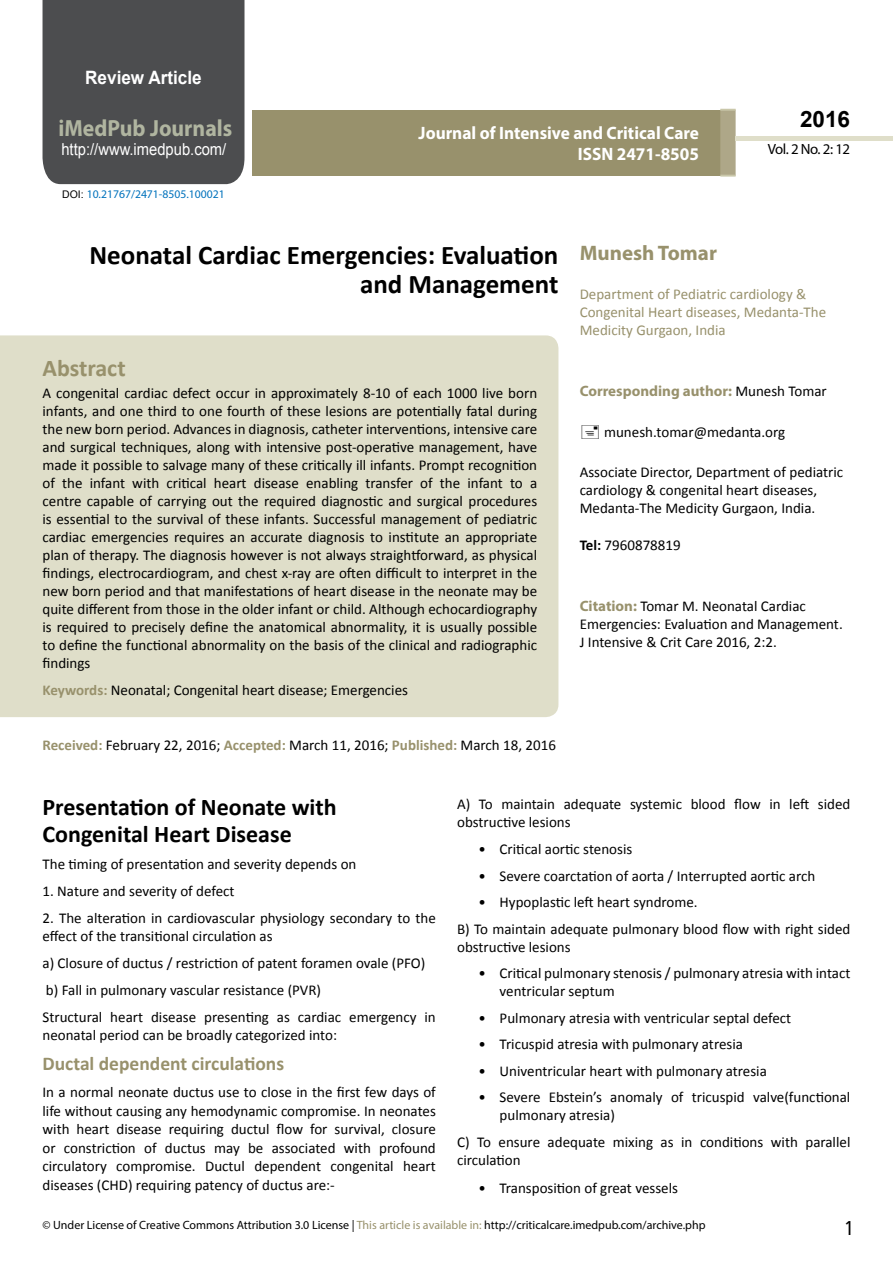
<style>
.page{position:relative;width:893px;height:1263px;background:#fff}
.page>*{position:absolute;margin:0;border:0;box-sizing:border-box;transform-origin:0 0}
.t1{font:700 27px/28.5px "Calibri";color:#000;text-align:right}
.t2{font:25.5px "Tunga";color:#000}
.t3{font:700 24px/26.4px "Calibri";color:#000}
.t4{font:700 24px "Calibri";color:#98916c}
.t5{font:700 23.4px "Myriad Pro";color:#b0b5a0;scale:.93 1}
.t6{font:700 22.5px "Arial";color:#000}
.t7{font:700 21px "Myriad Pro";color:#98916c}
.t8{font:700 19.5px "Calibri";color:#98916c}
.t9{font:700 18.45px "Arial";color:#fff;scale:.93 1}
.t10{font:700 18px/21.6px "Myriad Pro";color:#fff;text-align:right;scale:.96 1}
.t11{font:16.5px "Arial";color:#fff;scale:.89 1}
.t12{font:15px/18px "Calibri";color:#000}
.t13{font:15px/18px "Calibri";color:#98916c}
.t14{font:700 15px "Myriad Pro";color:#98916c}
.t15{font:14.85px "Myriad Pro";letter-spacing:-.03em;color:#000}
.t16{font:12px "Myriad Pro";color:#000}
.t17{font:11.7px "Myriad Pro";color:#0072bc}
.s1{font-family:"Arial";font-size:10.5px;color:#000}
.s2{font-weight:700;color:#98916c}
.s3{font-family:"Calibri";font-weight:400;color:#000}
.s4{font-weight:700}
.s5{font-family:"Myriad Pro";font-weight:700;color:#98916c}
.s6{color:#98916c}
</style>
<div class="page">
<div style="left:252px;top:110px;width:469px;height:66px;background:#98916c"></div>
<div style="left:720px;top:110px;width:16px;height:66px;background:#aea788;border:1px solid #c9c7a9"></div>
<div style="left:43px;top:0;width:201px;height:184px;background:#4c4d4f"></div>
<hr style="left:736px;top:137px;width:157px;height:4px;background:#dfdec9">
<div style="left:0;top:335px;width:558px;height:382px;background:#dfdec9"></div>
<p class="t9" style="left:85px;top:65px;width:127px">Review Article</p>
<h3 class="t5" style="left:58px;top:113px;width:188px">iMedPub Journals</h3>
<h3 class="t6" style="left:800px;top:104px;width:52px">2016</h3>
<p class="t15" style="left:768px;top:140px;width:84px">Vol. 2 No. 2: 12</p>
<p class="t10" style="left:419px;top:121px;width:294px">Journal of Intensive and Critical Care<br>ISSN 2471-8505</p>
<p class="t11" style="left:61px;top:138px;width:187px">http://www.imedpub.com/</p>
<p class="t17" style="left:62px;top:187px;width:164px"><span class="s1">DOI:</span> 10.21767/2471-8505.100021</p>
<h1 class="t1" style="left:89px;top:241px;width:471px">Neonatal Cardiac Emergencies: Evaluation and Management</h1>
<h3 class="t4" style="left:43px;top:353px;width:85px">Abstract</h3>
<p class="t12" style="left:43px;top:384px;width:496px;text-align:justify">A congenital cardiac defect occur in approximately 8-10 of each 1000 live born infants, and one third to one fourth of these lesions are potentially fatal during the new born period. Advances in diagnosis, catheter interventions, intensive care and surgical techniques, along with intensive post-operative management, have made it possible to salvage many of these critically ill infants. Prompt recognition of the infant with critical heart disease enabling transfer of the infant to a centre capable of carrying out the required diagnostic and surgical procedures is essential to the survival of these infants. Successful management of pediatric cardiac emergencies requires an accurate diagnosis to institute an appropriate plan of therapy. The diagnosis however is not always straightforward, as physical findings, electrocardiogram, and chest x-ray are often difficult to interpret in the new born period and that manifestations of heart disease in the neonate may be quite different from those in the older infant or child. Although echocardiography is required to precisely define the anatomical abnormality, it is usually possible to define the functional abnormality on the basis of the clinical and radiographic findings</p>
<p class="t12" style="left:43px;top:681px;width:367px"><span class="s2">Keywords:</span> Neonatal; Congenital heart disease; Emergencies</p>
<p class="t12" style="left:43px;top:736px;width:515px"><span class="s2">Received:</span> February 22, 2016; <span class="s2">Accepted:</span> March 11, 2016; <span class="s2">Published:</span> March 18, 2016</p>
<h3 class="t7" style="left:580px;top:239px;width:139px">Munesh Tomar</h3>
<p class="t13" style="left:580px;top:285px;width:248px">Department of Pediatric cardiology &amp;<br>Congenital Heart diseases, Medanta-The<br>Medicity Gurgaon, India</p>
<p class="t14" style="left:580px;top:381px;width:249px">Corresponding author: <span class="s3">Munesh Tomar</span></p>
<p class="t12" style="left:604px;top:423px;width:183px">munesh.tomar@medanta.org</p>
<p class="t12" style="left:580px;top:463px;width:265px">Associate Director, Department of pediatric cardiology &amp; congenital heart diseases,<br>Medanta-The Medicity Gurgaon, India.</p>
<p class="t12" style="left:580px;top:536px;width:102px"><span class="s4">Tel:</span> 7960878819</p>
<p class="t12" style="left:580px;top:597px;width:265px"><span class="s5">Citation:</span> Tomar M. Neonatal Cardiac<br>Emergencies: Evaluation and Management.<br>J Intensive &amp; Crit Care 2016, 2:2.</p>
<h3 class="t3" style="left:43px;top:794px;width:296px">Presentation of Neonate with<br>Congenital Heart Disease</h3>
<p class="t12" style="left:43px;top:855px;width:315px">The timing of presentation and severity depends on</p>
<p class="t12" style="left:43px;top:882px;width:194px">1. Nature and severity of defect</p>
<p class="t12" style="left:43px;top:908px;width:395px;line-height:18.5px">2. The alteration in cardiovascular physiology secondary to the effect of the transitional circulation as</p>
<p class="t12" style="left:43px;top:949px;width:395px;line-height:27px">a) Closure of ductus / restriction of patent foramen ovale (PFO) b) Fall in pulmonary vascular resistance (PVR)<br>Structural heart disease presenting as cardiac emergency in</p>
<p class="t12" style="left:43px;top:1026px;width:296px">neonatal period can be broadly categorized into:</p>
<h3 class="t8" style="left:43px;top:1051px;width:243px">Ductal dependent circulations</h3>
<p class="t12" style="left:43px;top:1083px;width:395px;line-height:18.5px;text-align:justify">In a normal neonate ductus use to close in the first few days of life without causing any hemodynamic compromise. In neonates with heart disease requiring ductul flow for survival, closure or constriction of ductus may be associated with profound circulatory compromise. Ductul dependent congenital heart diseases (CHD) requiring patency of ductus are:-</p>
<p class="t12" style="left:457px;top:794px;width:395px">A) To maintain adequate systemic blood flow in left sided obstructive lesions</p>
<p class="t12" style="left:478px;top:840px;width:155px">• Critical aortic stenosis</p>
<p class="t12" style="left:478px;top:866px;width:338px">• Severe coarctation of aorta / Interrupted aortic arch</p>
<p class="t12" style="left:457px;top:889px;width:395px;line-height:26.5px;text-indent:21px">• Hypoplastic left heart syndrome.<br>B) To maintain adequate pulmonary blood flow with right sided</p>
<p class="t12" style="left:457px;top:937px;width:115px">obstructive lesions</p>
<p class="t12" style="left:500px;top:964px;width:352px;text-indent:-21px">• Critical pulmonary stenosis / pulmonary atresia with intact ventricular septum</p>
<p class="t12" style="left:478px;top:1009px;width:314px">• Pulmonary atresia with ventricular septal defect</p>
<p class="t12" style="left:478px;top:1035px;width:266px">• Tricuspid atresia with pulmonary atresia</p>
<p class="t12" style="left:478px;top:1062px;width:290px">• Univentricular heart with pulmonary atresia</p>
<p class="t12" style="left:500px;top:1088px;width:352px;text-indent:-21px">• Severe Ebstein’s anomaly of tricuspid valve(functional pulmonary atresia)</p>
<p class="t12" style="left:457px;top:1132px;width:395px;line-height:18.8px">C) To ensure adequate mixing as in conditions with parallel circulation</p>
<p class="t12" style="left:478px;top:1179px;width:201px">• Transposition of great vessels</p>
<p class="t16" style="left:43px;top:1218px;width:664px">© Under License of Creative Commons Attribution 3.0 License | <span class="s6">This article is available in:</span> http://criticalcare.imedpub.com/archive.php</p>
<h2 class="t2" style="left:845px;top:1211px;width:9px">1</h2>
</div>
